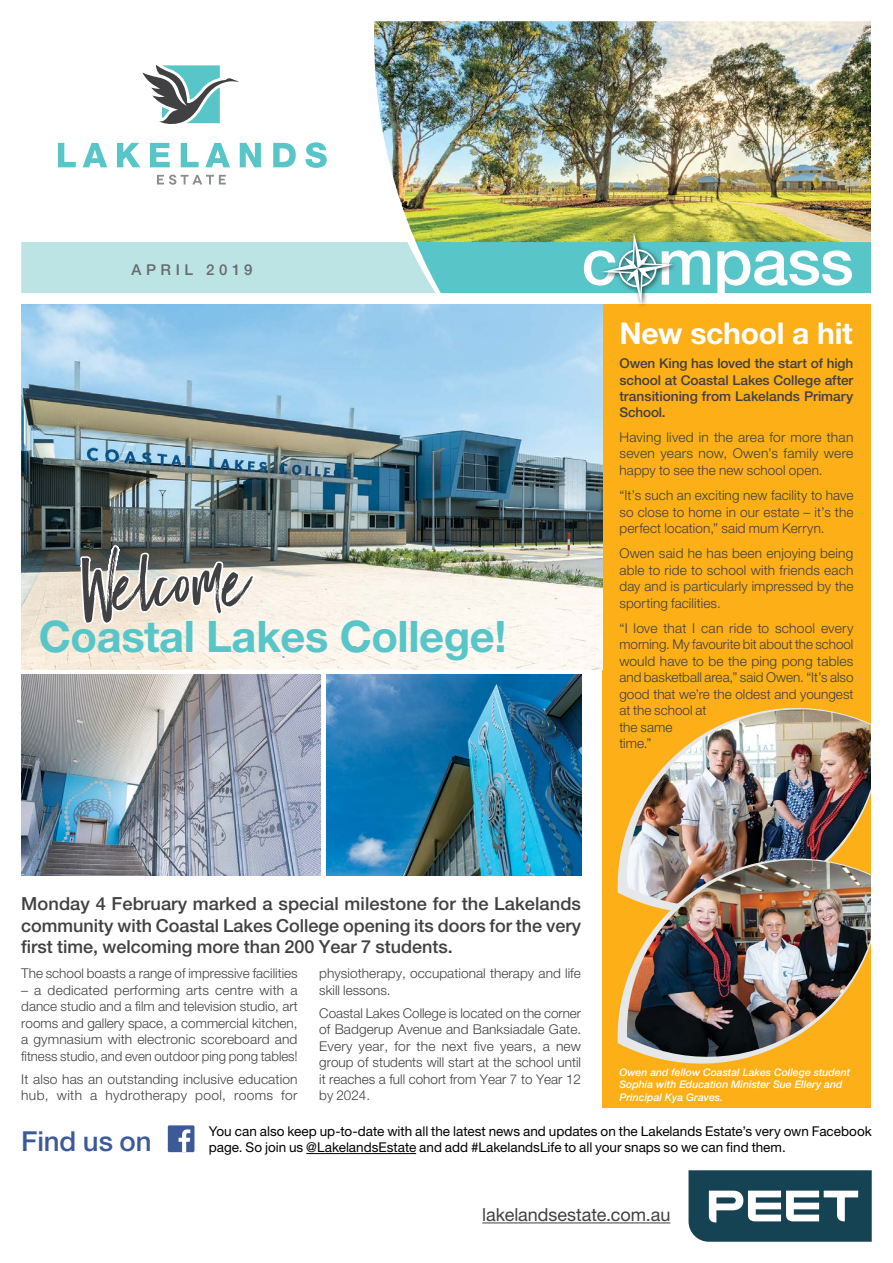
<style>
.page{position:relative;width:893px;height:1263px;background:#fff}
.page>*{position:absolute;margin:0;border:0;box-sizing:border-box;transform-origin:0 0}
.t1{font:68.55px "Black Diamond";color:#414042}
.t2{font:700 43.5px "Helvetica Neue";letter-spacing:-.01em;color:#58c5c9}
.t3{font:700 30px "Helvetica Neue";letter-spacing:-.01em;color:#fff}
.t4{font:500 27.6px "Helvetica Neue";letter-spacing:-.005em;color:#3d5a98}
.t5{font:500 18px/21.6px "Helvetica Neue";color:#414042;text-align:justify}
.t6{font:18px "Helvetica Neue";color:#414042}
.t7{font:500 15px "Helvetica Neue";letter-spacing:.305em;color:#696a6d}
.t8{font:300 13.5px/16.5px "Helvetica Neue";letter-spacing:.005em;color:#414042;text-align:justify}
.t9{font:13.5px "Helvetica Neue";color:#000}
.t10{font:500 13.5px/16.2px "Helvetica Neue";letter-spacing:-.005em;color:#414042;text-align:justify}
.t11{font:italic 500 10.5px/12.6px "Helvetica Neue";color:#fff}
</style>
<div class="page">
<div style="left:602px;top:304px;width:270px;height:804px;background:#fcaf17"></div>
<hr style="left:482px;top:1222px;width:188px;height:1px;background:#414042">
<svg style="left:688px;top:1170px;width:184px;height:72px"></svg>
<hr style="left:306px;top:1153px;width:110px;height:1px;background:#000">
<div style="left:168px;top:1125px;width:26px;height:27px;background:#3d5a98"></div>
<svg style="left:179px;top:1129px;width:11px;height:23px"></svg>
<img style="left:327px;top:674px;width:254px;height:201px">
<img style="left:21px;top:674px;width:300px;height:201px">
<img style="left:625px;top:709px;width:247px;height:141px">
<svg style="left:617px;top:850px;width:255px;height:222px"></svg>
<img style="left:625px;top:852px;width:247px;height:212px">
<img style="left:625px;top:860px;width:247px;height:198px">
<img style="left:21px;top:21px;width:851px;height:641px">
<p class="t7" style="left:131px;top:260px;width:122px">APRIL 2019</p>
<h1 class="t1" style="left:79px;top:543px;width:169px;rotate:-2deg">Welcome</h1>
<h2 class="t2" style="left:39px;top:610px;width:469px">Coastal Lakes College!</h2>
<h3 class="t3" style="left:619px;top:315px;width:235px">New school a hit</h3>
<p class="t10" style="left:619px;top:355px;width:236px">Owen King has loved the start of high school at Coastal Lakes College after transitioning from Lakelands Primary School.</p>
<p class="t8" style="left:619px;top:429px;width:236px">Having lived in the area for more than seven years now, Owen’s family were happy to see the new school open.</p>
<p class="t8" style="left:619px;top:487px;width:236px">“It’s such an exciting new facility to have so close to home in our estate – it’s the perfect location,” said mum Kerryn.</p>
<p class="t8" style="left:619px;top:545px;width:236px">Owen said he has been enjoying being able to ride to school with friends each day and is particularly impressed by the sporting facilities.</p>
<p class="t8" style="left:619px;top:619px;width:236px;text-align:left">“I love that I can ride to school every morning. My favourite bit about the school would have to be the ping pong tables and basketball area,” said Owen. “It’s also good that we’re the oldest and youngest at the school at<br>the same<br>time.”</p>
<h3 class="t5" style="left:21px;top:892px;width:561px">Monday 4 February marked a special milestone for the Lakelands community with Coastal Lakes College opening its doors for the very first time, welcoming more than 200 Year 7 students.</h3>
<p class="t8" style="left:21px;top:965px;width:278px">The school boasts a range of impressive facilities</p>
<p class="t8" style="left:21px;top:982px;width:278px">– a dedicated performing arts centre with a dance studio and a film and television studio, art rooms and gallery space, a commercial kitchen, a gymnasium with electronic scoreboard and fitness studio, and even outdoor ping pong tables!</p>
<p class="t8" style="left:21px;top:1070px;width:278px">It also has an outstanding inclusive education hub, with a hydrotherapy pool, rooms for</p>
<p class="t8" style="left:319px;top:965px;width:263px">physiotherapy, occupational therapy and life skill lessons.</p>
<p class="t8" style="left:319px;top:1004px;width:264px">Coastal Lakes College is located on the corner of Badgerup Avenue and Banksiadale Gate.<br>Every year, for the next five years, a new group of students will start at the school until it reaches a full cohort from Year 7 to Year 12 by 2024.</p>
<p class="t11" style="left:619px;top:1065px;width:232px">Owen and fellow Coastal Lakes College student<br>Sophia with Education Minister Sue Ellery and<br>Principal Kya Graves.</p>
<p class="t9" style="left:209px;top:1123px;width:664px">You can also keep up-to-date with all the latest news and updates on the Lakelands Estate’s very own Facebook</p>
<h3 class="t4" style="left:21px;top:1124px;width:132px">Find us on</h3>
<p class="t9" style="left:209px;top:1139px;width:578px">page. So join us @LakelandsEstate and add #LakelandsLife to all your snaps so we can find them.</p>
<h3 class="t6" style="left:482px;top:1204px;width:190px">lakelandsestate.com.au</h3>
</div>
